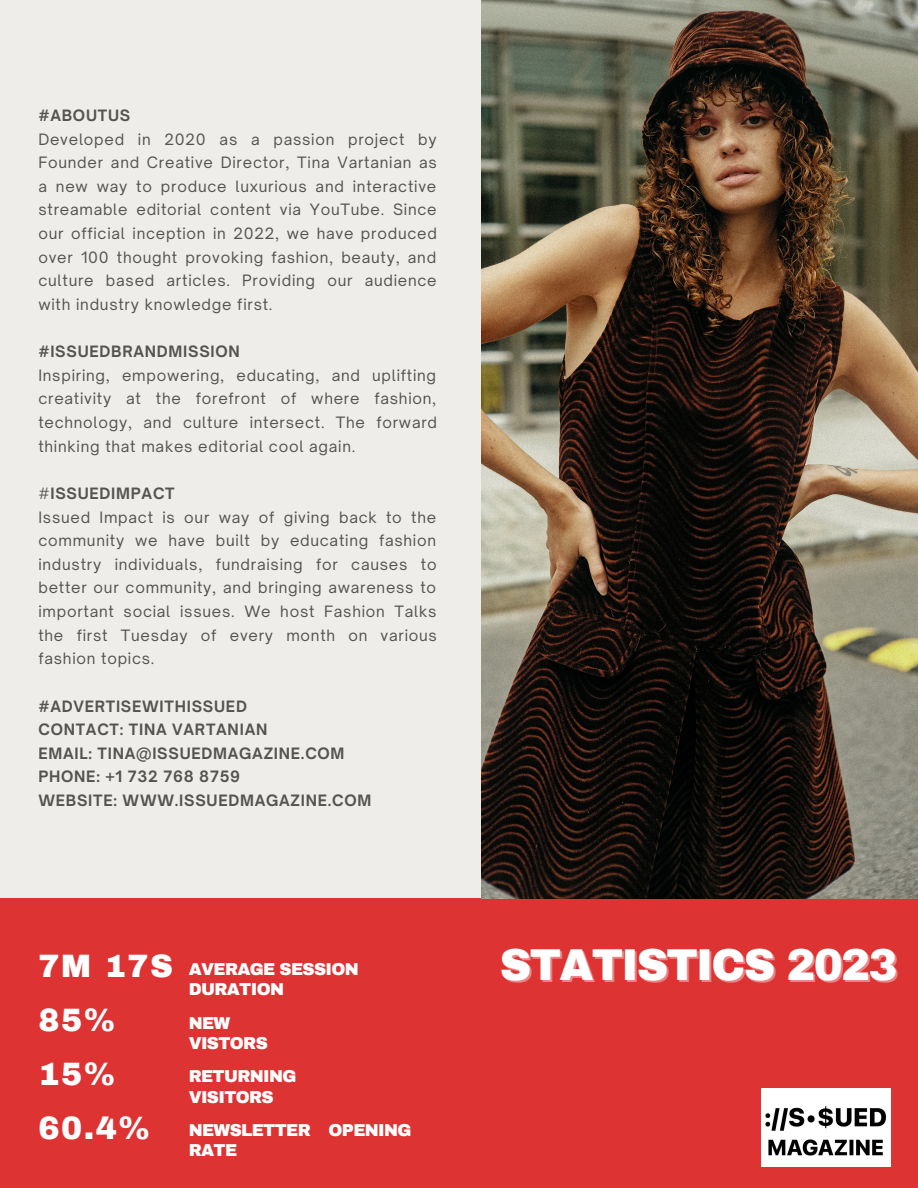
<style>
.page{position:relative;width:918px;height:1188px;background:#efede9}
.page>*{position:absolute;margin:0;border:0;box-sizing:border-box;transform-origin:0 0}
.t1{font:900 43.65px "Archivo";letter-spacing:-.04em;color:#fff}
.t2{font:900 31.65px "Archivo";letter-spacing:.05em;color:#fff}
.t3{font:900 16.8px/20.2px "Archivo";letter-spacing:-.04em;color:#fff}
.t4{font:15px/23.7px "Open Sauce One";letter-spacing:.05em;color:#000;text-align:justify}
.t5{font:700 15px/23.7px "Open Sauce One";letter-spacing:.05em;color:#000}
.s1{font-weight:700}
</style>
<div class="page">
<div style="left:0;top:899px;width:918px;height:289px;background:#de3333"></div>
<img style="left:482px;top:0;width:436px;height:899px">
<img style="left:762px;top:1088px;width:128px;height:79px">
<p class="t5" style="left:38px;top:103px;width:93px">#ABOUTUS</p>
<p class="t4" style="left:38px;top:127px;width:400px">Developed in 2020 as a passion project by Founder and Creative Director, Tina Vartanian as a new way to produce luxurious and interactive streamable editorial content via YouTube. Since our official inception in 2022, we have produced over 100 thought provoking fashion, beauty, and culture based articles. Providing our audience with industry knowledge first.</p>
<p class="t5" style="left:38px;top:340px;width:203px">#ISSUEDBRANDMISSION</p>
<p class="t4" style="left:38px;top:363px;width:400px">Inspiring, empowering, educating, and uplifting creativity at the forefront of where fashion, technology, and culture intersect. The forward thinking that makes editorial cool again.</p>
<p class="t4" style="left:38px;top:481px;width:400px;text-align:left">#<span class="s1">ISSUEDIMPACT<br></span>Issued Impact is our way of giving back to the community we have built by educating fashion industry individuals, fundraising for causes to better our community, and bringing awareness to important social issues. We host Fashion Talks the first Tuesday of every month on various fashion topics.</p>
<p class="t5" style="left:38px;top:694px;width:335px">#ADVERTISEWITHISSUED<br>CONTACT: TINA VARTANIAN<br>EMAIL: TINA@ISSUEDMAGAZINE.COM<br>PHONE: +1 732 768 8759<br>WEBSITE: WWW.ISSUEDMAGAZINE.COM</p>
<h2 class="t2" style="left:38px;top:950px;width:136px">7M 17S</h2>
<h2 class="t2" style="left:38px;top:1003px;width:79px">85%</h2>
<h2 class="t2" style="left:38px;top:1057px;width:79px">15%</h2>
<h2 class="t2" style="left:38px;top:1111px;width:113px">60.4%</h2>
<p class="t3" style="left:189px;top:959px;width:172px">AVERAGE SESSION<br>DURATION</p>
<p class="t3" style="left:189px;top:1013px;width:81px">NEW<br>VISTORS</p>
<p class="t3" style="left:189px;top:1067px;width:109px">RETURNING<br>VISITORS</p>
<p class="t3" style="left:189px;top:1120px;width:224px">NEWSLETTER OPENING<br>RATE</p>
<h1 class="t1" style="left:500px;top:941px;width:399px">STATISTICS 2023</h1>
</div>
